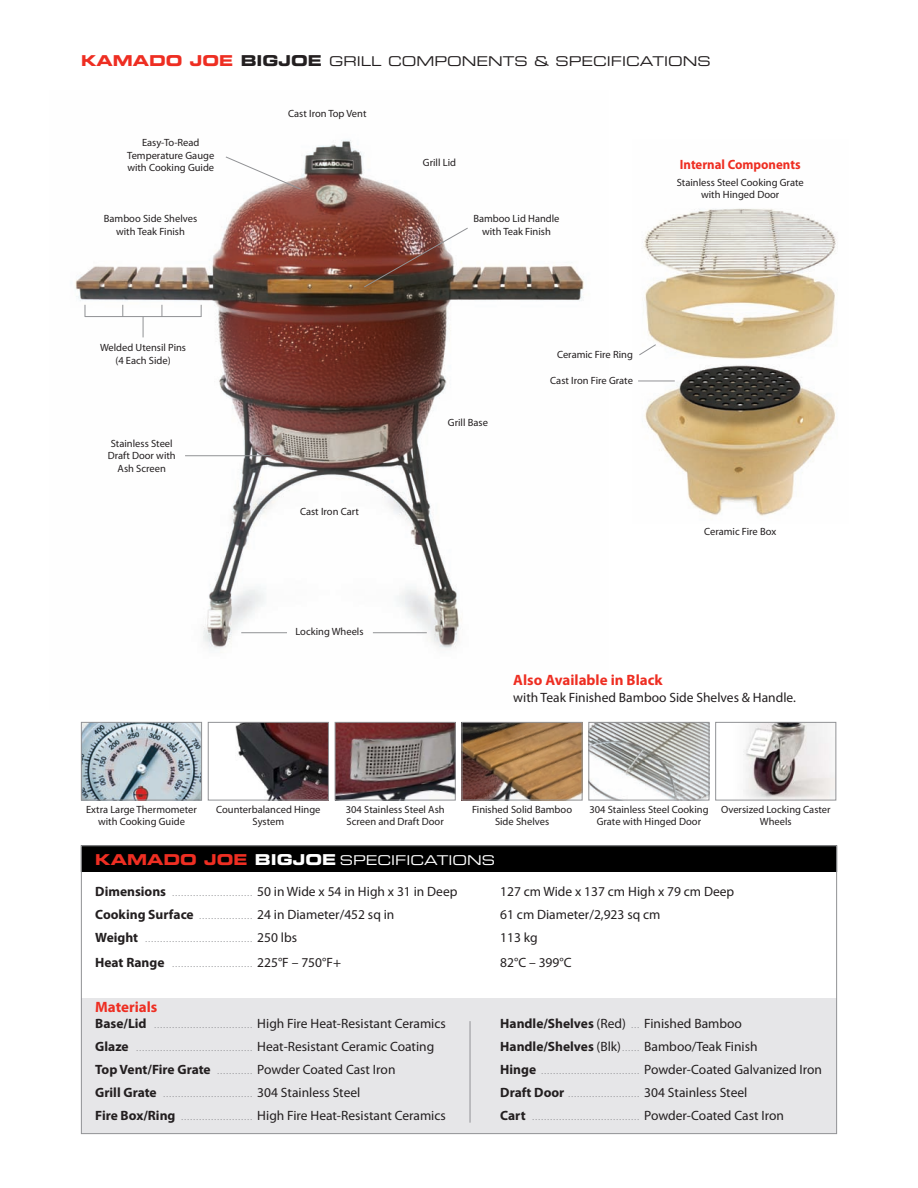
<style>
.page{position:relative;width:918px;height:1188px;background:#fff}
.page>*{position:absolute;margin:0;border:0;box-sizing:border-box;transform-origin:0 0}
.t1{font:700 15px "Myriad Pro";color:#ee2e22}
.t2{font:13.5px "Myriad Pro";color:#231f20}
.t3{font:13.5px "Eurostile Extended Two";color:#231f20}
.t4{font:13.5px "Eurostile Extended Two";color:#fff}
.t5{font:700 13.5px "Myriad Pro";color:#ee2e22;scale:.95 1}
.t6{font:10.5px/12.6px "Myriad Pro";color:#231f20;text-align:center}
.t7{font:9px "Myriad Pro";color:#919295}
.s1{font-family:"Eurostile Bold Extended Two";font-size:15px;color:#ee2e22}
.s2{font-family:"Eurostile Bold Extended Two";font-size:15px}
.s3{font-weight:700}
.s4{font-size:9px;color:#919295}
.s5{font-weight:700;font-size:13.5px;color:#231f20}
.s6{font-size:13.5px;color:#231f20}
</style>
<div class="page">
<img style="left:638px;top:208px;width:199px;height:308px">
<img style="left:75px;top:140px;width:509px;height:510px">
<div style="left:81px;top:846px;width:756px;height:25px;background:#000"></div>
<div style="left:81px;top:845px;width:756px;height:27px;border:1px solid #000"></div>
<div style="left:81px;top:998px;width:756px;height:136px;background:#e6e6e8"></div>
<hr style="left:470px;top:1021px;width:1px;height:102px;background:#919295">
<img style="left:363px;top:227px;width:106px;height:61px">
<svg style="left:225px;top:156px;width:77px;height:34px"></svg>
<hr style="left:373px;top:632px;width:54px;height:1px;background:#919295">
<hr style="left:241px;top:632px;width:46px;height:1px;background:#919295">
<hr style="left:185px;top:455px;width:86px;height:1px;background:#919295">
<hr style="left:638px;top:381px;width:37px;height:1px;background:#919295">
<svg style="left:638px;top:344px;width:19px;height:12px"></svg>
<hr style="left:85px;top:316px;width:116px;height:1px;background:#919295">
<svg style="left:143px;top:317px;width:1px;height:20px"></svg>
<svg style="left:201px;top:305px;width:1px;height:12px"></svg>
<img style="left:83px;top:724px;width:117px;height:74px">
<div style="left:81px;top:722px;width:121px;height:78px;border:1px solid #919295"></div>
<img style="left:235px;top:724px;width:92px;height:74px">
<div style="left:208px;top:722px;width:121px;height:78px;border:1px solid #919295"></div>
<img style="left:337px;top:724px;width:117px;height:74px">
<div style="left:335px;top:722px;width:121px;height:78px;border:1px solid #919295"></div>
<img style="left:464px;top:724px;width:117px;height:74px">
<div style="left:462px;top:722px;width:121px;height:78px;border:1px solid #919295"></div>
<img style="left:590px;top:724px;width:117px;height:74px">
<div style="left:588px;top:722px;width:121px;height:78px;border:1px solid #919295"></div>
<img style="left:743px;top:724px;width:91px;height:74px">
<div style="left:715px;top:722px;width:121px;height:78px;border:1px solid #919295"></div>
<p class="t3" style="left:81px;top:52px;width:631px"><span class="s1">KAMADO JOE</span> <span class="s2">BIGJOE</span> GRILL COMPONENTS &amp; SPECIFICATIONS</p>
<p class="t6" style="left:127px;top:137px;width:89px">Easy-To-Read<br>Temperature Gauge</p>
<p class="t6" style="left:127px;top:162px;width:88px">with Cooking Guide</p>
<p class="t6" style="left:104px;top:212px;width:95px">Bamboo Side Shelves</p>
<p class="t6" style="left:116px;top:225px;width:70px">with Teak Finish</p>
<p class="t6" style="left:100px;top:341px;width:88px">Welded Utensil Pins</p>
<p class="t6" style="left:115px;top:354px;width:57px">(4 Each Side)</p>
<p class="t6" style="left:111px;top:437px;width:63px">Stainless Steel</p>
<p class="t6" style="left:108px;top:450px;width:70px">Draft Door with</p>
<p class="t6" style="left:118px;top:462px;width:50px">Ash Screen</p>
<p class="t6" style="left:288px;top:107px;width:80px">Cast Iron Top Vent</p>
<p class="t6" style="left:300px;top:506px;width:60px">Cast Iron Cart</p>
<p class="t6" style="left:295px;top:626px;width:70px">Locking Wheels</p>
<p class="t6" style="left:423px;top:157px;width:35px">Grill Lid</p>
<p class="t6" style="left:473px;top:212px;width:88px">Bamboo Lid Handle</p>
<p class="t6" style="left:482px;top:225px;width:70px">with Teak Finish</p>
<p class="t5" style="left:680px;top:156px;width:129px">Internal Components</p>
<p class="t6" style="left:677px;top:176px;width:128px">Stainless Steel Cooking Grate with Hinged Door</p>
<p class="t6" style="left:448px;top:416px;width:42px">Grill Base</p>
<p class="t6" style="left:557px;top:348px;width:77px">Ceramic Fire Ring</p>
<p class="t6" style="left:550px;top:374px;width:84px">Cast Iron Fire Grate</p>
<p class="t6" style="left:704px;top:526px;width:74px">Ceramic Fire Box</p>
<p class="t1" style="left:513px;top:671px;width:151px">Also Available in Black</p>
<p class="t2" style="left:513px;top:690px;width:284px">with Teak Finished Bamboo Side Shelves &amp; Handle.</p>
<p class="t6" style="left:86px;top:803px;width:112px">Extra Large Thermometer with Cooking Guide</p>
<p class="t6" style="left:216px;top:803px;width:106px">Counterbalanced Hinge<br>System</p>
<p class="t6" style="left:346px;top:803px;width:100px;text-align:left">304 Stainless Steel Ash<br>Screen and Draft Door</p>
<p class="t6" style="left:472px;top:803px;width:102px">Finished Solid Bamboo<br>Side Shelves</p>
<p class="t6" style="left:589px;top:803px;width:121px">304 Stainless Steel Cooking<br>Grate with Hinged Door</p>
<p class="t6" style="left:721px;top:803px;width:111px">Oversized Locking Caster<br>Wheels</p>
<p class="t4" style="left:95px;top:851px;width:401px"><span class="s1">KAMADO JOE</span> <span class="s2">BIGJOE</span> SPECIFICATIONS</p>
<p class="t2" style="left:95px;top:884px;width:364px"><span class="s3">Dimensions</span> <span class="s4">………………………</span> 50 in Wide x 54 in High x 31 in Deep</p>
<p class="t2" style="left:500px;top:884px;width:236px">127 cm Wide x 137 cm High x 79 cm Deep</p>
<p class="t2" style="left:95px;top:907px;width:301px"><span class="s3">Cooking Surface</span> <span class="s4">………………</span> 24 in Diameter/452 sq in</p>
<p class="t2" style="left:500px;top:907px;width:162px">61 cm Diameter/2,923 sq cm</p>
<p class="t7" style="left:95px;top:934px;width:203px"><span class="s5">Weight</span> ……………………………… <span class="s6">250 lbs</span></p>
<p class="t2" style="left:500px;top:930px;width:39px">113 kg</p>
<p class="t2" style="left:95px;top:955px;width:247px"><span class="s3">Heat Range</span> <span class="s4">………………………</span> 225°F – 750°F+</p>
<p class="t2" style="left:500px;top:955px;width:73px">82°C – 399°C</p>
<p class="t1" style="left:95px;top:997px;width:64px">Materials</p>
<p class="t2" style="left:95px;top:1016px;width:352px"><span class="s3">Base/Lid</span> <span class="s4">……………………………</span> High Fire Heat-Resistant Ceramics</p>
<p class="t2" style="left:500px;top:1016px;width:243px"><span class="s3">Handle/Shelves</span> (Red) <span class="s4">…</span> Finished Bamboo</p>
<p class="t2" style="left:95px;top:1039px;width:341px"><span class="s3">Glaze</span> <span class="s4">…………………………………</span> Heat-Resistant Ceramic Coating</p>
<p class="t2" style="left:500px;top:1039px;width:259px"><span class="s3">Handle/Shelves</span> (Blk)<span class="s4">……</span> Bamboo/Teak Finish</p>
<p class="t2" style="left:95px;top:1062px;width:302px"><span class="s3">Top Vent/Fire Grate</span> <span class="s4">…………</span> Powder Coated Cast Iron</p>
<p class="t2" style="left:500px;top:1062px;width:323px"><span class="s3">Hinge</span> <span class="s4">……………………………</span> Powder-Coated Galvanized Iron</p>
<p class="t2" style="left:95px;top:1085px;width:267px"><span class="s3">Grill Grate</span> <span class="s4">…………………………</span> 304 Stainless Steel</p>
<p class="t2" style="left:500px;top:1085px;width:249px"><span class="s3">Draft Door</span> <span class="s4">……………………</span> 304 Stainless Steel</p>
<p class="t2" style="left:95px;top:1108px;width:352px"><span class="s3">Fire Box/Ring</span> <span class="s4">……………………</span> High Fire Heat-Resistant Ceramics</p>
<p class="t2" style="left:500px;top:1108px;width:285px"><span class="s3">Cart</span> <span class="s4">………………………………</span> Powder-Coated Cast Iron</p>
</div>
